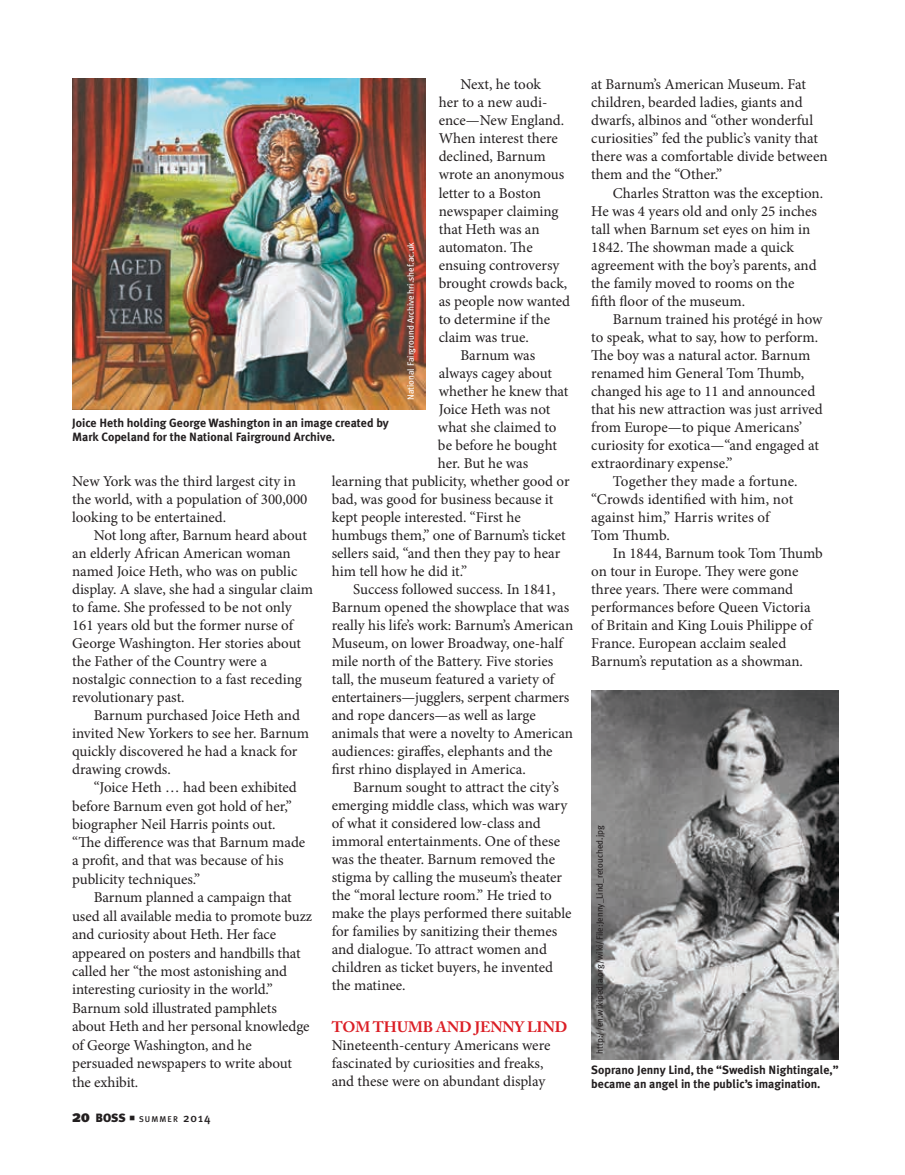
<style>
.page{position:relative;width:905px;height:1175px;background:#fff}
.page>*{position:absolute;margin:0;border:0;box-sizing:border-box;transform-origin:0 0}
.t1{font:15px/18px "Minion Pro";letter-spacing:-.005em;color:#231f20}
.t2{font:700 15px "Adobe Caslon";color:#db1e25}
.t3{font:700 12px/14.4px "Meta Plus";color:#231f20}
.t4{font:9px "Meta Plus";color:#231f20}
.t5{font:9px "Meta Plus";color:#fff}
.t6{font:500 8.4px "Meta Plus";letter-spacing:.135em;color:#231f20}
.s1{font-weight:900;font-size:16.5px}
.s2{font-weight:900;font-size:12px}
.s3{font-family:"Commercial Pi BT";font-weight:400;font-size:9px}
.s4{font-size:12px}
</style>
<div class="page">
<img style="left:591px;top:690px;width:247px;height:369px">
<img style="left:72px;top:79px;width:353px;height:331px">
<p class="t1" style="left:460px;top:76px;width:82px">Next, he took</p>
<p class="t1" style="left:438px;top:94px;width:110px">her to a new audi-</p>
<p class="t1" style="left:438px;top:112px;width:127px">ence—New England.</p>
<p class="t1" style="left:438px;top:130px;width:121px">When interest there</p>
<p class="t1" style="left:438px;top:148px;width:108px">declined, Barnum</p>
<p class="t1" style="left:438px;top:166px;width:127px">wrote an anonymous</p>
<p class="t1" style="left:438px;top:184px;width:104px">letter to a Boston</p>
<p class="t1" style="left:438px;top:202px;width:121px">newspaper claiming</p>
<p class="t1" style="left:438px;top:220px;width:102px">that Heth was an</p>
<p class="t1" style="left:438px;top:238px;width:95px">automaton. The</p>
<p class="t1" style="left:438px;top:256px;width:122px">ensuing controversy</p>
<p class="t1" style="left:438px;top:274px;width:130px">brought crowds back,</p>
<p class="t1" style="left:438px;top:292px;width:133px">as people now wanted</p>
<p class="t1" style="left:438px;top:310px;width:113px">to determine if the</p>
<p class="t1" style="left:438px;top:328px;width:92px">claim was true.</p>
<p class="t1" style="left:460px;top:346px;width:76px">Barnum was</p>
<p class="t1" style="left:438px;top:364px;width:115px">always cagey about</p>
<p class="t1" style="left:438px;top:382px;width:131px">whether he knew that</p>
<p class="t1" style="left:438px;top:400px;width:113px">Joice Heth was not</p>
<p class="t1" style="left:438px;top:418px;width:120px">what she claimed to</p>
<p class="t1" style="left:438px;top:436px;width:120px">be before he bought</p>
<p class="t1" style="left:438px;top:454px;width:92px">her. But he was</p>
<p class="t1" style="left:332px;top:472px;width:239px">learning that publicity, whether good or</p>
<p class="t1" style="left:332px;top:490px;width:223px">bad, was good for business because it</p>
<p class="t1" style="left:332px;top:508px;width:191px">kept people interested. “First he</p>
<p class="t1" style="left:332px;top:526px;width:235px">humbugs them,” one of Barnum’s ticket</p>
<p class="t1" style="left:332px;top:544px;width:230px">sellers said, “and then they pay to hear</p>
<p class="t1" style="left:332px;top:562px;width:137px">him tell how he did it.”</p>
<p class="t1" style="left:353px;top:580px;width:204px">Success followed success. In 1841,</p>
<p class="t1" style="left:332px;top:598px;width:239px">Barnum opened the showplace that was</p>
<p class="t1" style="left:332px;top:616px;width:243px">really his life’s work: Barnum’s American</p>
<p class="t1" style="left:332px;top:634px;width:233px">Museum, on lower Broadway, one-half</p>
<p class="t1" style="left:332px;top:652px;width:223px">mile north of the Battery. Five stories</p>
<p class="t1" style="left:332px;top:670px;width:224px">tall, the museum featured a variety of</p>
<p class="t1" style="left:332px;top:688px;width:239px">entertainers—jugglers, serpent charmers</p>
<p class="t1" style="left:332px;top:706px;width:206px">and rope dancers—as well as large</p>
<p class="t1" style="left:332px;top:724px;width:243px">animals that were a novelty to American</p>
<p class="t1" style="left:332px;top:742px;width:222px">audiences: giraffes, elephants and the</p>
<p class="t1" style="left:332px;top:760px;width:196px">first rhino displayed in America.</p>
<p class="t1" style="left:353px;top:778px;width:207px">Barnum sought to attract the city’s</p>
<p class="t1" style="left:332px;top:796px;width:237px">emerging middle class, which was wary</p>
<p class="t1" style="left:332px;top:814px;width:210px">of what it considered low-class and</p>
<p class="t1" style="left:332px;top:832px;width:230px">immoral entertainments. One of these</p>
<p class="t1" style="left:332px;top:850px;width:225px">was the theater. Barnum removed the</p>
<p class="t1" style="left:332px;top:868px;width:232px">stigma by calling the museum’s theater</p>
<p class="t1" style="left:332px;top:886px;width:222px">the “moral lecture room.” He tried to</p>
<p class="t1" style="left:332px;top:904px;width:241px">make the plays performed there suitable</p>
<p class="t1" style="left:332px;top:922px;width:227px">for families by sanitizing their themes</p>
<p class="t1" style="left:332px;top:940px;width:217px">and dialogue. To attract women and</p>
<p class="t1" style="left:332px;top:958px;width:223px">children as ticket buyers, he invented</p>
<p class="t1" style="left:332px;top:976px;width:75px">the matinee.</p>
<p class="t2" style="left:332px;top:1017px;width:237px">TOM THUMB AND JENNY LIND</p>
<p class="t1" style="left:332px;top:1036px;width:220px">Nineteenth-century Americans were fascinated by curiosities and freaks, and these were on abundant display</p>
<p class="t5" style="left:405px;top:400px;width:160px;rotate:-90deg">National Fairground Archive hri.shef.ac.uk</p>
<p class="t3" style="left:72px;top:415px;width:318px">Joice Heth holding George Washington in an image created by<br>Mark Copeland for the National Fairground Archive.</p>
<p class="t1" style="left:72px;top:472px;width:237px">New York was the third largest city in the world, with a population of 300,000 looking to be entertained.</p>
<p class="t1" style="left:72px;top:526px;width:242px;text-indent:22px">Not long after, Barnum heard about an elderly African American woman named Joice Heth, who was on public display. A slave, she had a singular claim to fame. She professed to be not only 161 years old but the former nurse of George Washington. Her stories about the Father of the Country were a nostalgic connection to a fast receding revolutionary past.</p>
<p class="t1" style="left:72px;top:706px;width:239px;text-indent:22px">Barnum purchased Joice Heth and invited New Yorkers to see her. Barnum quickly discovered he had a knack for drawing crowds.</p>
<p class="t1" style="left:72px;top:778px;width:235px;text-indent:22px">“Joice Heth … had been exhibited before Barnum even got hold of her,” biographer Neil Harris points out. “The difference was that Barnum made a profit, and that was because of his publicity techniques.”</p>
<p class="t1" style="left:72px;top:888px;width:242px;line-height:18.5px;text-indent:22px">Barnum planned a campaign that used all available media to promote buzz and curiosity about Heth. Her face appeared on posters and handbills that called her “the most astonishing and interesting curiosity in the world.” Barnum sold illustrated pamphlets about Heth and her personal knowledge of George Washington, and he persuaded newspapers to write about the exhibit.</p>
<p class="t6" style="left:72px;top:1114px;width:140px"><span class="s1">20</span> <span class="s2">BOSS</span> <span class="s3">4</span> SUMMER <span class="s4">2014</span></p>
<p class="t1" style="left:591px;top:76px;width:238px">at Barnum’s American Museum. Fat children, bearded ladies, giants and dwarfs, albinos and “other wonderful curiosities” fed the public’s vanity that there was a comfortable divide between them and the “Other.”</p>
<p class="t1" style="left:591px;top:184px;width:233px;text-indent:22px">Charles Stratton was the exception.<br>He was 4 years old and only 25 inches tall when Barnum set eyes on him in<br>1842. The showman made a quick agreement with the boy’s parents, and the family moved to rooms on the fifth floor of the museum.</p>
<p class="t1" style="left:613px;top:310px;width:211px">Barnum trained his protégé in how</p>
<p class="t1" style="left:591px;top:328px;width:228px">to speak, what to say, how to perform.</p>
<p class="t1" style="left:591px;top:346px;width:220px">The boy was a natural actor. Barnum</p>
<p class="t1" style="left:591px;top:364px;width:214px">renamed him General Tom Thumb,</p>
<p class="t1" style="left:591px;top:382px;width:225px">changed his age to 11 and announced</p>
<p class="t1" style="left:591px;top:400px;width:233px">that his new attraction was just arrived</p>
<p class="t1" style="left:591px;top:418px;width:212px">from Europe—to pique Americans’</p>
<p class="t1" style="left:591px;top:436px;width:229px">curiosity for exotica—“and engaged at</p>
<p class="t1" style="left:591px;top:454px;width:143px">extraordinary expense.”</p>
<p class="t1" style="left:613px;top:472px;width:186px">Together they made a fortune.</p>
<p class="t1" style="left:591px;top:490px;width:203px">“Crowds identified with him, not</p>
<p class="t1" style="left:591px;top:508px;width:180px">against him,” Harris writes of</p>
<p class="t1" style="left:591px;top:526px;width:80px">Tom Thumb.</p>
<p class="t1" style="left:613px;top:544px;width:211px">In 1844, Barnum took Tom Thumb</p>
<p class="t1" style="left:591px;top:562px;width:209px">on tour in Europe. They were gone</p>
<p class="t1" style="left:591px;top:580px;width:203px">three years. There were command</p>
<p class="t1" style="left:591px;top:598px;width:221px">performances before Queen Victoria</p>
<p class="t1" style="left:591px;top:616px;width:222px">of Britain and King Louis Philippe of</p>
<p class="t1" style="left:591px;top:634px;width:196px">France. European acclaim sealed</p>
<p class="t1" style="left:591px;top:652px;width:213px">Barnum’s reputation as a showman.</p>
<p class="t4" style="left:594px;top:1053px;width:230px;rotate:-90deg">http://en.wikipedia.org/wiki/File:Jenny_Lind_retouched.jpg</p>
<p class="t3" style="left:591px;top:1062px;width:249px">Soprano Jenny Lind, the “Swedish Nightingale,” became an angel in the public’s imagination.</p>
</div>
